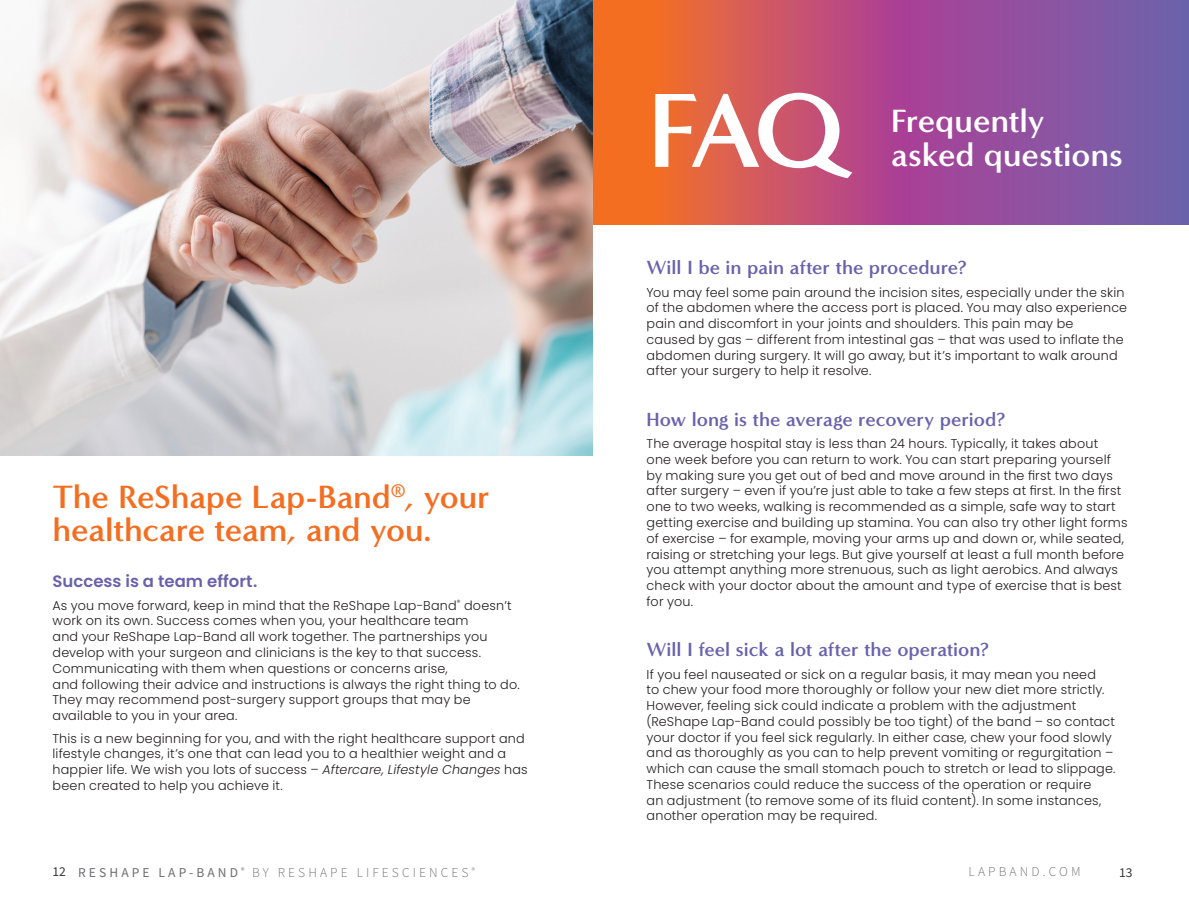
<style>
.page{position:relative;width:1189px;height:919px;background:#fff}
.page>*{position:absolute;margin:0;border:0;box-sizing:border-box;transform-origin:0 0}
.t1{font:700 108px "Minerva Modern";color:#fff}
.t2{font:700 33px/33px "Minerva Modern";letter-spacing:-.005em;color:#f36e21}
.t3{font:700 33px "Minerva Modern";letter-spacing:-.01em;color:#fff}
.t4{font:700 19.5px "Minerva Modern";letter-spacing:-.005em;color:#6862ac}
.t5{font:600 16.5px "Poppins";color:#6862ac}
.t6{font:300 13.5px "Source Sans Pro";letter-spacing:.23em;color:#6e6d71}
.t7{font:13.5px "Source Sans Pro";color:#373835}
.t8{font:300 12.75px/15.8px "Poppins";letter-spacing:.015em;color:#231f20}
.s1{font-style:italic}
.s2{font-weight:400}
</style>
<div class="page">
<svg style="left:593px;top:0;width:596px;height:224px;background:#b1577a"></svg>
<img style="left:0;top:0;width:593px;height:455px">
<p class="t2" style="left:53px;top:480px;width:439px">The ReShape Lap-Band<sup>®</sup>, your healthcare team, and you.</p>
<p class="t5" style="left:53px;top:571px;width:206px">Success is a team effort.</p>
<p class="t8" style="left:53px;top:597px;width:469px">As you move forward, keep in mind that the ReShape Lap-Band<sup>®</sup> doesn’t work on its own. Success comes when you, your healthcare team<br>and your ReShape Lap-Band all work together. The partnerships you develop with your surgeon and clinicians is the key to that success.<br>Communicating with them when questions or concerns arise,<br>and following their advice and instructions is always the right thing to do.<br>They may recommend post-surgery support groups that may be available to you in your area.</p>
<p class="t8" style="left:53px;top:730px;width:477px">This is a new beginning for you, and with the right healthcare support and lifestyle changes, it’s one that can lead you to a healthier weight and a happier life. We wish you lots of success – <span class="s1">Aftercare, Lifestyle Changes</span> has been created to help you achieve it.</p>
<p class="t1" style="left:647px;top:66px;width:197px">FAQ</p>
<p class="t3" style="left:891px;top:101px;width:156px">Frequently</p>
<p class="t3" style="left:891px;top:135px;width:234px">asked questions</p>
<p class="t4" style="left:647px;top:255px;width:322px">Will I be in pain after the procedure?</p>
<p class="t8" style="left:647px;top:284px;width:482px">You may feel some pain around the incision sites, especially under the skin of the abdomen where the access port is placed. You may also experience pain and discomfort in your joints and shoulders. This pain may be<br>caused by gas – different from intestinal gas – that was used to inflate the abdomen during surgery. It will go away, but it’s important to walk around after your surgery to help it resolve.</p>
<p class="t4" style="left:647px;top:407px;width:360px">How long is the average recovery period?</p>
<p class="t8" style="left:647px;top:435px;width:482px">The average hospital stay is less than 24 hours. Typically, it takes about<br>one week before you can return to work. You can start preparing yourself by making sure you get out of bed and move around in the first two days after surgery – even if you’re just able to take a few steps at first. In the first one to two weeks, walking is recommended as a simple, safe way to start getting exercise and building up stamina. You can also try other light forms of exercise – for example, moving your arms up and down or, while seated, raising or stretching your legs. But give yourself at least a full month before you attempt anything more strenuous, such as light aerobics. And always check with your doctor about the amount and type of exercise that is best for you.</p>
<p class="t4" style="left:647px;top:637px;width:344px">Will I feel sick a lot after the operation?</p>
<p class="t8" style="left:647px;top:666px;width:470px">If you feel nauseated or sick on a regular basis, it may mean you need<br>to chew your food more thoroughly or follow your new diet more strictly.<br>However, feeling sick could indicate a problem with the adjustment (ReShape Lap-Band could possibly be too tight) of the band – so contact your doctor if you feel sick regularly. In either case, chew your food slowly and as thoroughly as you can to help prevent vomiting or regurgitation – which can cause the small stomach pouch to stretch or lead to slippage.<br>These scenarios could reduce the success of the operation or require<br>an adjustment (to remove some of its fluid content). In some instances, another operation may be required.</p>
<p class="t7" style="left:53px;top:862px;width:15px">12</p>
<p class="t6" style="left:78px;top:863px;width:398px"><span class="s2">RESHAPE LAP-BAND</span> <sup>®</sup> BY RESHAPE LIFESCIENCES <sup>®</sup></p>
<p class="t6" style="left:968px;top:862px;width:114px">LAPBAND.COM</p>
<p class="t7" style="left:1119px;top:863px;width:15px">13</p>
</div>
